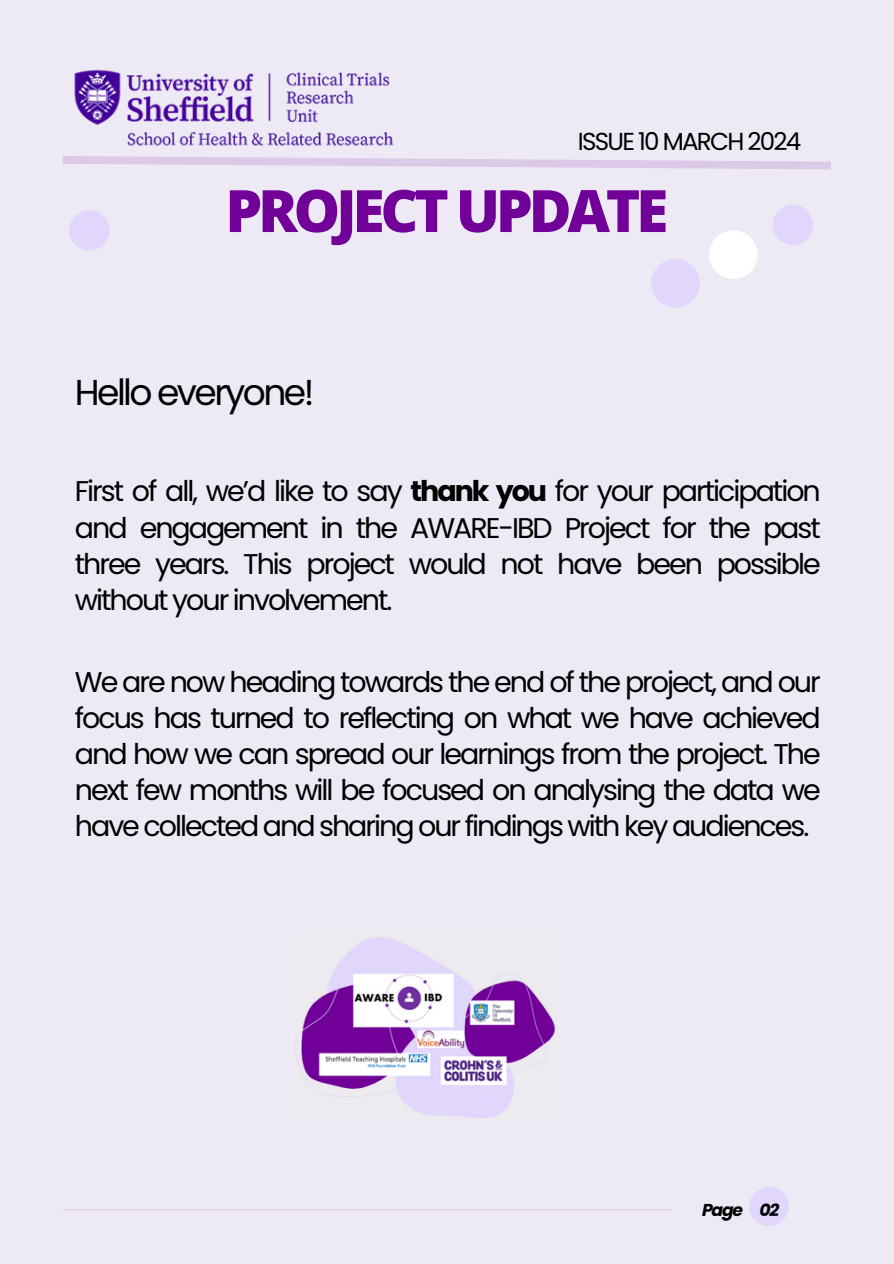
<style>
.page{position:relative;width:894px;height:1264px;background:#fff}
.page>*{position:absolute;margin:0;border:0;box-sizing:border-box;transform-origin:0 0}
.t1{font:800 58.5px "Open Sans";letter-spacing:-.07em;color:#700098}
.t2{font:36px "Poppins";letter-spacing:-.07em;color:#000}
.t3{font:28.5px/36px "Poppins";letter-spacing:-.07em;color:#000;text-align:justify}
.t4{font:24.6px "Poppins";letter-spacing:-.07em;color:#000}
.t5{font:italic 700 17.25px "Poppins";letter-spacing:-.07em;color:#000}
.s1{font-weight:700}
</style>
<div class="page">
<div style="left:0;top:0;width:893px;height:1263px;background:#eeeaf5"></div>
<svg style="left:63px;top:156px;width:768px;height:14px"></svg>
<hr style="left:63px;top:1209px;width:609px;height:1px;background:#700098">
<div style="left:749px;top:1186px;width:39px;height:40px;background:#e1d6fc;border-radius:50%"></div>
<div style="left:69px;top:210px;width:41px;height:40px;background:#e1d6fc;border-radius:50%"></div>
<div style="left:772px;top:205px;width:40px;height:40px;background:#e1d6fc;border-radius:50%"></div>
<img style="left:74px;top:69px;width:320px;height:77px">
<div style="left:708px;top:230px;width:49px;height:49px;background:#fff;border-radius:50%"></div>
<div style="left:651px;top:259px;width:48px;height:48px;background:#e1d6fc;border-radius:50%"></div>
<img style="left:299px;top:937px;width:257px;height:181px">
<p class="t4" style="left:577px;top:124px;width:225px">ISSUE 10 MARCH 2024</p>
<h3 class="t1" style="left:225px;top:169px;width:444px">PROJECT UPDATE</h3>
<p class="t2" style="left:75px;top:367px;width:241px">Hello everyone!</p>
<h4 class="t3" style="left:75px;top:473px;width:747px">First of all, we’d like to say <span class="s1">thank you</span> for your participation and engagement in the AWARE-IBD Project for the past three years. This project would not have been possible without your involvement.</h4>
<h1 class="t3" style="left:75px;top:663px;width:747px">We are now heading towards the end of the project, and our focus has turned to reflecting on what we have achieved and how we can spread our learnings from the project. The next few months will be focused on analysing the data we have collected and sharing our findings with key audiences.</h1>
<h2 class="t5" style="left:701px;top:1197px;width:43px">Page</h2>
<h3 class="t5" style="left:759px;top:1197px;width:21px">02</h3>
</div>
